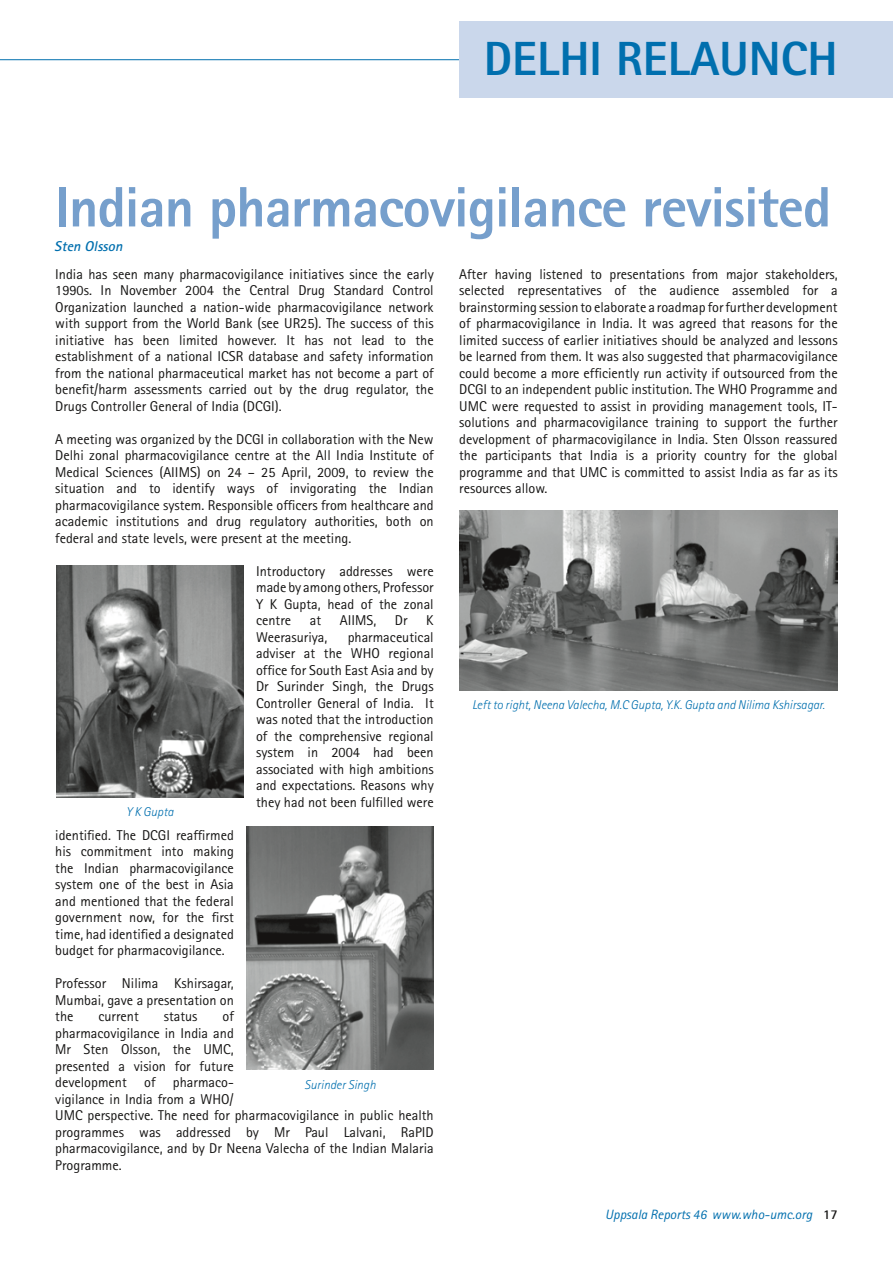
<style>
.page{position:relative;width:893px;height:1263px;background:#fff}
.page>*{position:absolute;margin:0;border:0;box-sizing:border-box;transform-origin:0 0}
.t1{font:800 57px "Rotis Sans Serif";letter-spacing:-.02em;color:#769fcc}
.t2{font:800 48px "Rotis Sans Serif";color:#006fae}
.t3{font:14.25px/16.5px "Rotis Sans Serif";color:#151413;text-align:justify}
.t4{font:italic 700 14.25px "Rotis Sans Serif";color:#006fae}
.t5{font:italic 13.5px "Rotis Sans Serif";color:#006fae}
.t6{font:italic 300 12.75px "Rotis Sans Serif";color:#006fae}
.s1{font-weight:700;font-style:normal;color:#151413}
</style>
<div class="page">
<hr style="left:0;top:59px;width:893px;height:1px;background:#006fae">
<div style="left:459px;top:21px;width:434px;height:77px;background:#cad7eb"></div>
<img style="left:459px;top:510px;width:379px;height:180px">
<img style="left:56px;top:566px;width:187px;height:231px">
<img style="left:247px;top:827px;width:187px;height:243px">
<h2 class="t2" style="left:484px;top:28px;width:355px">DELHI RELAUNCH</h2>
<h1 class="t1" style="left:55px;top:171px;width:777px">Indian pharmacovigilance revisited</h1>
<p class="t4" style="left:55px;top:238px;width:69px">Sten Olsson</p>
<p class="t3" style="left:55px;top:266px;width:380px">India has seen many pharmacovigilance initiatives since the early 1990s. In November 2004 the Central Drug Standard Control Organization launched a nation-wide pharmacovigilance network with support from the World Bank (see UR25). The success of this initiative has been limited however. It has not lead to the establishment of a national ICSR database and safety information from the national pharmaceutical market has not become a part of benefit/harm assessments carried out by the drug regulator, the Drugs Controller General of India (DCGI).</p>
<p class="t3" style="left:55px;top:431px;width:380px">A meeting was organized by the DCGI in collaboration with the New Delhi zonal pharmacovigilance centre at the All India Institute of Medical Sciences (AIIMS) on 24 – 25 April, 2009, to review the situation and to identify ways of invigorating the Indian pharmacovigilance system. Responsible officers from healthcare and academic institutions and drug regulatory authorities, both on federal and state levels, were present at the meeting.</p>
<p class="t3" style="left:256px;top:563px;width:179px">Introductory addresses were made by among others, Professor Y K Gupta, head of the zonal centre</p>
<p class="t3" style="left:459px;top:266px;width:380px">After having listened to presentations from major stakeholders, selected representatives of the audience assembled for a brainstorming session to elaborate a roadmap for further development of pharmacovigilance in India. It was agreed that reasons for the limited success of earlier initiatives should be analyzed and lessons be learned from them. It was also suggested that pharmacovigilance could become a more efficiently run activity if outsourced from the DCGI to an independent public institution. The WHO Programme and UMC were requested to assist in providing management tools, IT&shy;solutions and pharmacovigilance training to support the further development of pharmacovigilance in India. Sten Olsson reassured the participants that India is a priority country for the global programme and that UMC is committed to assist India as far as its resources allow.</p>
<p class="t3" style="left:310px;top:612px;width:13px">at</p>
<p class="t3" style="left:340px;top:612px;width:38px">AIIMS,</p>
<p class="t3" style="left:395px;top:612px;width:14px">Dr</p>
<p class="t3" style="left:426px;top:612px;width:9px">K</p>
<p class="t3" style="left:256px;top:629px;width:73px">Weerasuriya,</p>
<p class="t3" style="left:256px;top:629px;width:179px;text-indent:92px">pharmaceutical adviser at the WHO regional office for South East Asia and by Dr Surinder Singh, the Drugs Controller General of India. It was noted that the introduction of the comprehensive regional system in 2004 had been associated with high ambitions and expectations. Reasons why they had not been fulfilled were</p>
<p class="t6" style="left:472px;top:698px;width:354px">Left to right, Neena Valecha, M.C Gupta, Y.K. Gupta and Nilima Kshirsagar.</p>
<p class="t6" style="left:126px;top:804px;width:49px">Y K Gupta</p>
<p class="t3" style="left:55px;top:827px;width:180px">identified. The DCGI reaffirmed his commitment into making the Indian pharmacovigilance system one of the best in Asia and mentioned that the federal government now, for the first time, had identified a designated budget for pharmacovigilance.</p>
<p class="t3" style="left:55px;top:975px;width:180px">Professor Nilima Kshirsagar, Mumbai, gave a presentation on the</p>
<p class="t3" style="left:55px;top:1008px;width:380px;text-align:left;text-indent:167px">of<br>pharmacovigilance in India and<br>Mr Sten Olsson, the UMC,<br>presented a vision for future<br>development of pharmaco-<br>vigilance in India from a WHO/<br>UMC perspective. The need for pharmacovigilance in public health programmes was addressed by Mr Paul Lalvani, RaPID pharmacovigilance, and by Dr Neena Valecha of the Indian Malaria Programme.</p>
<p class="t3" style="left:98px;top:1008px;width:42px">current</p>
<p class="t3" style="left:164px;top:1008px;width:35px">status</p>
<p class="t6" style="left:305px;top:1077px;width:73px">Surinder Singh</p>
<p class="t5" style="left:605px;top:1207px;width:234px">Uppsala Reports 46 www.who-umc.org <span class="s1">17</span></p>
</div>
